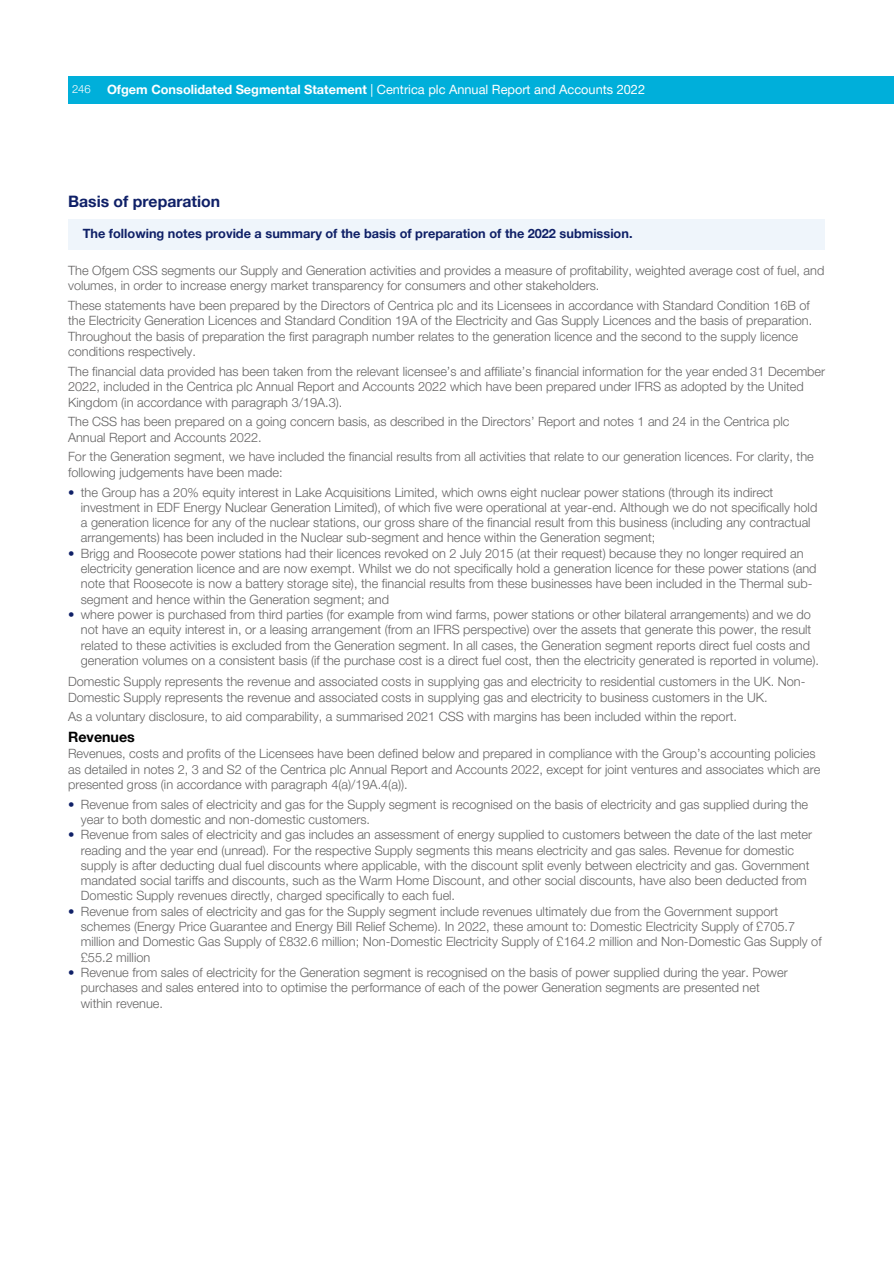
<style>
.page{position:relative;width:894px;height:1263px;background:#fff}
.page>*{position:absolute;margin:0;border:0;box-sizing:border-box;transform-origin:0 0}
.t1{font:700 15.75px "Helvetica Neue LTW1 G";color:#0f2067}
.t2{font:700 14.25px "Helvetica Neue LTW1 G";color:#000}
.t3{font:300 12.75px/15.3px "Helvetica Neue LTW1 G";color:#646363}
.t4{font:700 12.75px "Helvetica Neue LTW1 G";color:#0f2067}
.t5{font:12.75px "Helvetica Neue LTW1 G";color:#fff}
.t6{font:300 11.25px "Helvetica Neue LTW1 G";color:#fff}
.s1{font-weight:700}
.s2{color:#0f2067}
</style>
<div class="page">
<div style="left:68px;top:219px;width:756px;height:30px;background:#eff5fb"></div>
<div style="left:68px;top:77px;width:28px;height:27px;background:#00afda"></div>
<div style="left:96px;top:77px;width:797px;height:27px;background:#00afda"></div>
<p class="t6" style="left:72px;top:85px;width:20px">246</p>
<p class="t5" style="left:107px;top:84px;width:539px"><span class="s1">Ofgem Consolidated Segmental Statement</span> | Centrica plc Annual Report and Accounts 2022</p>
<p class="t1" style="left:68px;top:196px;width:153px">Basis of preparation</p>
<p class="t4" style="left:83px;top:229px;width:551px">The following notes provide a summary of the basis of preparation of the 2022 submission.</p>
<p class="t3" style="left:68px;top:265px;width:757px">The Ofgem CSS segments our Supply and Generation activities and provides a measure of profitability, weighted average cost of fuel, and volumes, in order to increase energy market transparency for consumers and other stakeholders.</p>
<p class="t3" style="left:68px;top:300px;width:745px">These statements have been prepared by the Directors of Centrica plc and its Licensees in accordance with Standard Condition 16B of the Electricity Generation Licences and Standard Condition 19A of the Electricity and Gas Supply Licences and the basis of preparation.<br>Throughout the basis of preparation the first paragraph number relates to the generation licence and the second to the supply licence conditions respectively.</p>
<p class="t3" style="left:68px;top:365px;width:758px">The financial data provided has been taken from the relevant licensee’s and affiliate’s financial information for the year ended 31 December<br>2022, included in the Centrica plc Annual Report and Accounts 2022 which have been prepared under IFRS as adopted by the United<br>Kingdom (in accordance with paragraph 3/19A.3).</p>
<p class="t3" style="left:68px;top:416px;width:722px">The CSS has been prepared on a going concern basis, as described in the Directors’ Report and notes 1 and 24 in the Centrica plc<br>Annual Report and Accounts 2022.</p>
<p class="t3" style="left:68px;top:451px;width:747px">For the Generation segment, we have included the financial results from all activities that relate to our generation licences. For clarity, the following judgements have been made:</p>
<p class="t3" style="left:81px;top:486px;width:737px;text-indent:-13px"><span class="s2">•</span> the Group has a 20% equity interest in Lake Acquisitions Limited, which owns eight nuclear power stations (through its indirect investment in EDF Energy Nuclear Generation Limited), of which five were operational at year-end. Although we do not specifically hold a generation licence for any of the nuclear stations, our gross share of the financial result from this business (including any contractual arrangements) has been included in the Nuclear sub-segment and hence within the Generation segment;</p>
<p class="t3" style="left:81px;top:547px;width:737px;text-indent:-13px"><span class="s2">•</span> Brigg and Roosecote power stations had their licences revoked on 2 July 2015 (at their request) because they no longer required an electricity generation licence and are now exempt. Whilst we do not specifically hold a generation licence for these power stations (and note that Roosecote is now a battery storage site), the financial results from these businesses have been included in the Thermal sub&shy;segment and hence within the Generation segment; and</p>
<p class="t3" style="left:81px;top:608px;width:739px;text-indent:-13px"><span class="s2">•</span> where power is purchased from third parties (for example from wind farms, power stations or other bilateral arrangements) and we do not have an equity interest in, or a leasing arrangement (from an IFRS perspective) over the assets that generate this power, the result related to these activities is excluded from the Generation segment. In all cases, the Generation segment reports direct fuel costs and generation volumes on a consistent basis (if the purchase cost is a direct fuel cost, then the electricity generated is reported in volume).</p>
<p class="t3" style="left:68px;top:676px;width:738px">Domestic Supply represents the revenue and associated costs in supplying gas and electricity to residential customers in the UK. Non-<br>Domestic Supply represents the revenue and associated costs in supplying gas and electricity to business customers in the UK.</p>
<p class="t3" style="left:68px;top:711px;width:670px">As a voluntary disclosure, to aid comparability, a summarised 2021 CSS with margins has been included within the report.</p>
<p class="t2" style="left:68px;top:732px;width:68px">Revenues</p>
<p class="t3" style="left:68px;top:748px;width:753px">Revenues, costs and profits of the Licensees have been defined below and prepared in compliance with the Group’s accounting policies as detailed in notes 2, 3 and S2 of the Centrica plc Annual Report and Accounts 2022, except for joint ventures and associates which are presented gross (in accordance with paragraph 4(a)/19A.4(a)).</p>
<p class="t3" style="left:81px;top:798px;width:728px;text-indent:-13px"><span class="s2">•</span> Revenue from sales of electricity and gas for the Supply segment is recognised on the basis of electricity and gas supplied during the year to both domestic and non-domestic customers.</p>
<p class="t3" style="left:81px;top:829px;width:732px;text-indent:-13px"><span class="s2">•</span> Revenue from sales of electricity and gas includes an assessment of energy supplied to customers between the date of the last meter reading and the year end (unread). For the respective Supply segments this means electricity and gas sales. Revenue for domestic supply is after deducting dual fuel discounts where applicable, with the discount split evenly between electricity and gas. Government mandated social tariffs and discounts, such as the Warm Home Discount, and other social discounts, have also been deducted from Domestic Supply revenues directly, charged specifically to each fuel.</p>
<p class="t3" style="left:81px;top:905px;width:742px;text-indent:-13px"><span class="s2">•</span> Revenue from sales of electricity and gas for the Supply segment include revenues ultimately due from the Government support schemes (Energy Price Guarantee and Energy Bill Relief Scheme). In 2022, these amount to: Domestic Electricity Supply of £705.7 million and Domestic Gas Supply of £832.6 million; Non-Domestic Electricity Supply of £164.2 million and Non-Domestic Gas Supply of £55.2 million</p>
<p class="t3" style="left:81px;top:966px;width:708px;text-indent:-13px"><span class="s2">•</span> Revenue from sales of electricity for the Generation segment is recognised on the basis of power supplied during the year. Power purchases and sales entered into to optimise the performance of each of the power Generation segments are presented net within revenue.</p>
</div>
